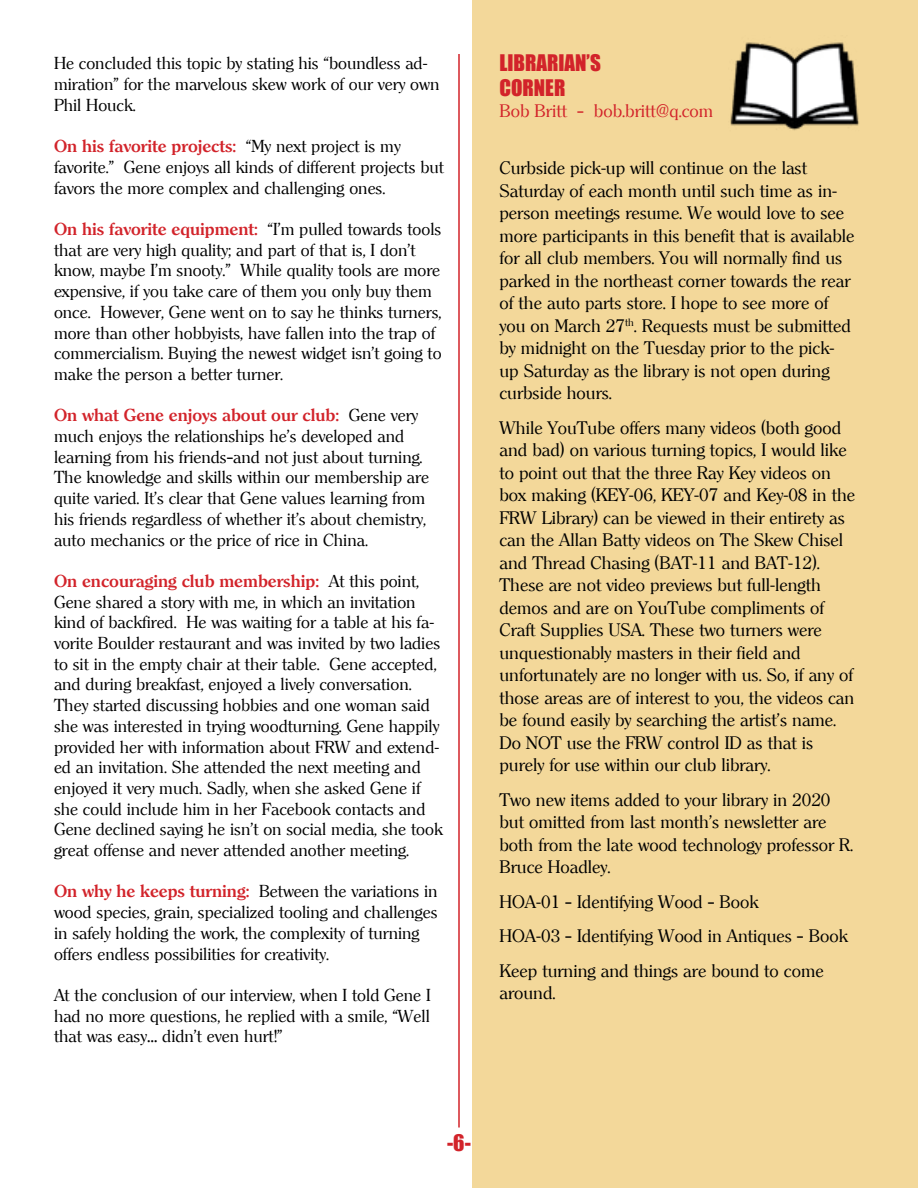
<style>
.page{position:relative;width:918px;height:1188px;background:#fff}
.page>*{position:absolute;margin:0;border:0;box-sizing:border-box;transform-origin:0 0}
.t1{font:21px/25.2px "Impact";color:#d2232a}
.t2{font:18px/22.5px "Clearly Roman";color:#000}
.t3{font:18px "Clearly Roman";color:#d2232a}
.t4{font:17.25px/20.7px "Clearly Roman";color:#000}
.s1{font-weight:700;color:#d2232a}
</style>
<div class="page">
<hr style="left:458px;top:54px;width:2px;height:1074px;background:#d2232a">
<div style="left:472px;top:0;width:446px;height:1188px;background:#f3d89a"></div>
<img style="left:730px;top:42px;width:129px;height:89px">
<p class="t4" style="left:54px;top:53px;width:387px">He concluded this topic by stating his “boundless ad&shy;miration” for the marvelous skew work of our very own<br>Phil Houck.</p>
<p class="t4" style="left:54px;top:136px;width:391px"><span class="s1">On his favorite projects:</span> “My next project is my favorite.” Gene enjoys all kinds of different projects but favors the more complex and challenging ones.</p>
<p class="t4" style="left:54px;top:219px;width:389px"><span class="s1">On his favorite equipment:</span> “I’m pulled towards tools that are very high quality; and part of that is, I don’t know, maybe I’m snooty.” While quality tools are more expensive, if you take care of them you only buy them once. However, Gene went on to say he thinks turners, more than other hobbyists, have fallen into the trap of commercialism. Buying the newest widget isn’t going to make the person a better turner.</p>
<p class="t4" style="left:54px;top:405px;width:377px"><span class="s1">On what Gene enjoys about our club:</span> Gene very much enjoys the relationships he’s developed and learning from his friends–and not just about turning.<br>The knowledge and skills within our membership are quite varied. It’s clear that Gene values learning from his friends regardless of whether it’s about chemistry, auto mechanics or the price of rice in China.</p>
<p class="t4" style="left:54px;top:571px;width:390px"><span class="s1">On encouraging club membership:</span> At this point, Gene shared a story with me, in which an invitation kind of backfired. He was waiting for a table at his fa&shy;vorite Boulder restaurant and was invited by two ladies to sit in the empty chair at their table. Gene accepted, and during breakfast, enjoyed a lively conversation.<br>They started discussing hobbies and one woman said she was interested in trying woodturning. Gene happily provided her with information about FRW and extend&shy;ed an invitation. She attended the next meeting and enjoyed it very much. Sadly, when she asked Gene if she could include him in her Facebook contacts and Gene declined saying he isn’t on social media, she took great offense and never attended another meeting.</p>
<p class="t4" style="left:54px;top:881px;width:385px"><span class="s1">On why he keeps turning:</span> Between the variations in wood species, grain, specialized tooling and challenges in safely holding the work, the complexity of turning offers endless possibilities for creativity.</p>
<p class="t4" style="left:54px;top:985px;width:378px;text-align:justify">At the conclusion of our interview, when I told Gene I had no more questions, he replied with a smile, “Well that was easy… didn’t even hurt!”</p>
<p class="t1" style="left:500px;top:49px;width:103px">LIBRARIAN’S<br>CORNER</p>
<p class="t3" style="left:500px;top:101px;width:215px">Bob Britt – bob.britt@q.com</p>
<p class="t2" style="left:500px;top:157px;width:356px">Curbside pick-up will continue on the last Saturday of each month until such time as in&shy;person meetings resume. We would love to see more participants in this benefit that is available for all club members. You will normally find us parked in the northeast corner towards the rear of the auto parts store. I hope to see more of you on March 27<sup>th</sup>. Requests must be submitted by midnight on the Tuesday prior to the pick&shy;up Saturday as the library is not open during curbside hours.</p>
<p class="t2" style="left:500px;top:417px;width:357px">While YouTube offers many videos (both good and bad) on various turning topics, I would like to point out that the three Ray Key videos on box making (KEY-06, KEY-07 and Key-08 in the FRW Library) can be viewed in their entirety as can the Allan Batty videos on The Skew Chisel and Thread Chasing (BAT-11 and BAT-12).<br>These are not video previews but full-length demos and are on YouTube compliments of Craft Supplies USA. These two turners were unquestionably masters in their field and unfortunately are no longer with us. So, if any of those areas are of interest to you, the videos can be found easily by searching the artist’s name.<br>Do NOT use the FRW control ID as that is purely for use within our club library.</p>
<p class="t2" style="left:500px;top:789px;width:355px">Two new items added to your library in 2020 but omitted from last month’s newsletter are both from the late wood technology professor R.<br>Bruce Hoadley.</p>
<p class="t2" style="left:500px;top:885px;width:350px;line-height:34.5px">HOA-01 – Identifying Wood – Book<br>HOA-03 – Identifying Wood in Antiques – Book<br>Keep turning and things are bound to come</p>
<p class="t2" style="left:500px;top:982px;width:58px">around.</p>
<p class="t1" style="left:447px;top:1130px;width:25px">-6-</p>
</div>
